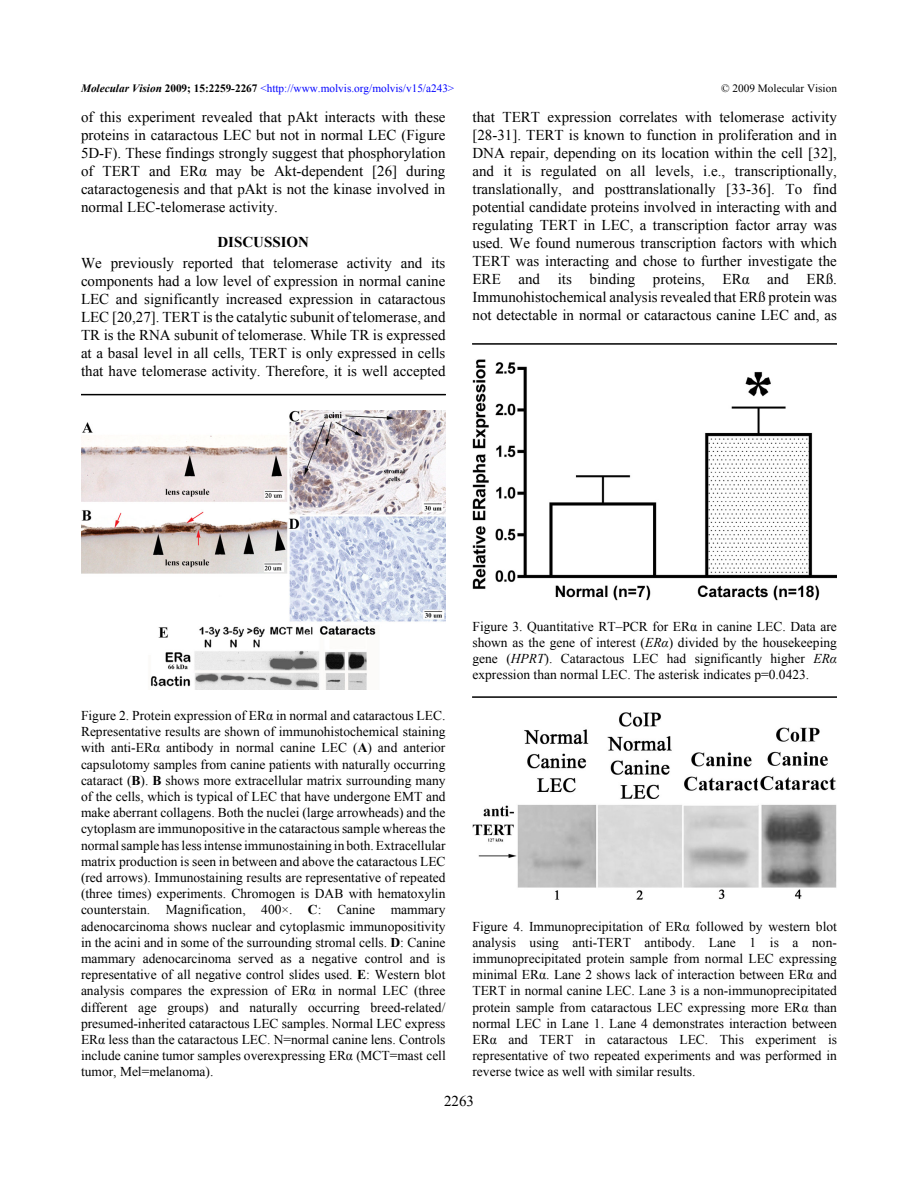
<style>
.page{position:relative;width:918px;height:1188px;background:#fff}
.page>*{position:absolute;margin:0;border:0;box-sizing:border-box;transform-origin:0 0}
.t1{font:15px/18px "Times New Roman";color:#000;text-align:justify}
.t2{font:700 15px "Times New Roman";color:#000}
.t3{font:13.5px/16.2px "Times New Roman";color:#000;text-align:justify}
.t4{font:11.25px "Times New Roman";color:#00f}
.t5{font:11.25px "Times New Roman";color:#000}
.s1{font-weight:700;font-style:italic;color:#000}
.s2{font-weight:700;color:#000}
.s3{font-weight:700}
.s4{font-style:italic}
</style>
<div class="page">
<hr style="left:81px;top:394px;width:365px;height:1px;background:#000">
<img style="left:81px;top:410px;width:365px;height:280px">
<hr style="left:472px;top:343px;width:365px;height:2px;background:#000">
<img style="left:472px;top:360px;width:365px;height:241px">
<hr style="left:472px;top:696px;width:365px;height:2px;background:#000">
<img style="left:472px;top:713px;width:365px;height:187px">
<p class="t4" style="left:81px;top:80px;width:375px"><span class="s1">Molecular Vision</span> <span class="s2">2009; 15:2259-2267</span> &lt;http://www.molvis.org/molvis/v15/a243&gt;</p>
<p class="t5" style="left:721px;top:80px;width:117px">© 2009 Molecular Vision</p>
<p class="t1" style="left:81px;top:108px;width:366px">of this experiment revealed that pAkt interacts with these proteins in cataractous LEC but not in normal LEC (Figure 5D-F). These findings strongly suggest that phosphorylation of TERT and ERα may be Akt-dependent [26] during cataractogenesis and that pAkt is not the kinase involved in normal LEC-telomerase activity.</p>
<p class="t2" style="left:217px;top:232px;width:93px">DISCUSSION</p>
<p class="t1" style="left:81px;top:254px;width:366px">We previously reported that telomerase activity and its components had a low level of expression in normal canine LEC and significantly increased expression in cataractous LEC [20,27]. TERT is the catalytic subunit of telomerase, and TR is the RNA subunit of telomerase. While TR is expressed at a basal level in all cells, TERT is only expressed in cells that have telomerase activity. Therefore, it is well accepted</p>
<p class="t1" style="left:472px;top:108px;width:366px">that TERT expression correlates with telomerase activity [28-31]. TERT is known to function in proliferation and in DNA repair, depending on its location within the cell [32], and it is regulated on all levels, i.e., transcriptionally, translationally, and posttranslationally [33-36]. To find potential candidate proteins involved in interacting with and regulating TERT in LEC, a transcription factor array was used. We found numerous transcription factors with which TERT was interacting and chose to further investigate the ERE and its binding proteins, ERα and ERß.<br>Immunohistochemical analysis revealed that ERß protein was not detectable in normal or cataractous canine LEC and, as</p>
<p class="t3" style="left:81px;top:707px;width:366px">Figure 2. Protein expression of ERα in normal and cataractous LEC.<br>Representative results are shown of immunohistochemical staining with anti-ERα antibody in normal canine LEC (<span class="s3">A</span>) and anterior capsulotomy samples from canine patients with naturally occurring cataract (<span class="s3">B</span>). <span class="s3">B</span> shows more extracellular matrix surrounding many of the cells, which is typical of LEC that have undergone EMT and make aberrant collagens. Both the nuclei (large arrowheads) and the cytoplasm are immunopositive in the cataractous sample whereas the normal sample has less intense immunostaining in both. Extracellular matrix production is seen in between and above the cataractous LEC (red arrows). Immunostaining results are representative of repeated (three times) experiments. Chromogen is DAB with hematoxylin counterstain. Magnification, 400×. <span class="s3">C</span>: Canine mammary adenocarcinoma shows nuclear and cytoplasmic immunopositivity in the acini and in some of the surrounding stromal cells. <span class="s3">D</span>: Canine mammary adenocarcinoma served as a negative control and is representative of all negative control slides used. <span class="s3">E</span>: Western blot analysis compares the expression of ERα in normal LEC (three different age groups) and naturally occurring breed-related/ presumed-inherited cataractous LEC samples. Normal LEC express ERα less than the cataractous LEC. N=normal canine lens. Controls include canine tumor samples overexpressing ERα (MCT=mast cell tumor, Mel=melanoma).</p>
<p class="t3" style="left:472px;top:618px;width:366px">Figure 3. Quantitative RT–PCR for ERα in canine LEC. Data are shown as the gene of interest (<span class="s4">ERα</span>) divided by the housekeeping gene (<span class="s4">HPRT</span>). Cataractous LEC had significantly higher <span class="s4">ERα </span>expression than normal LEC. The asterisk indicates p=0.0423.</p>
<p class="t3" style="left:472px;top:918px;width:366px">Figure 4. Immunoprecipitation of ERα followed by western blot analysis using anti-TERT antibody. Lane 1 is a non&shy;immunoprecipitated protein sample from normal LEC expressing minimal ERα. Lane 2 shows lack of interaction between ERα and TERT in normal canine LEC. Lane 3 is a non-immunoprecipitated protein sample from cataractous LEC expressing more ERα than normal LEC in Lane 1. Lane 4 demonstrates interaction between ERα and TERT in cataractous LEC. This experiment is representative of two repeated experiments and was performed in reverse twice as well with similar results.</p>
<p class="t1" style="left:444px;top:1092px;width:31px">2263</p>
</div>
